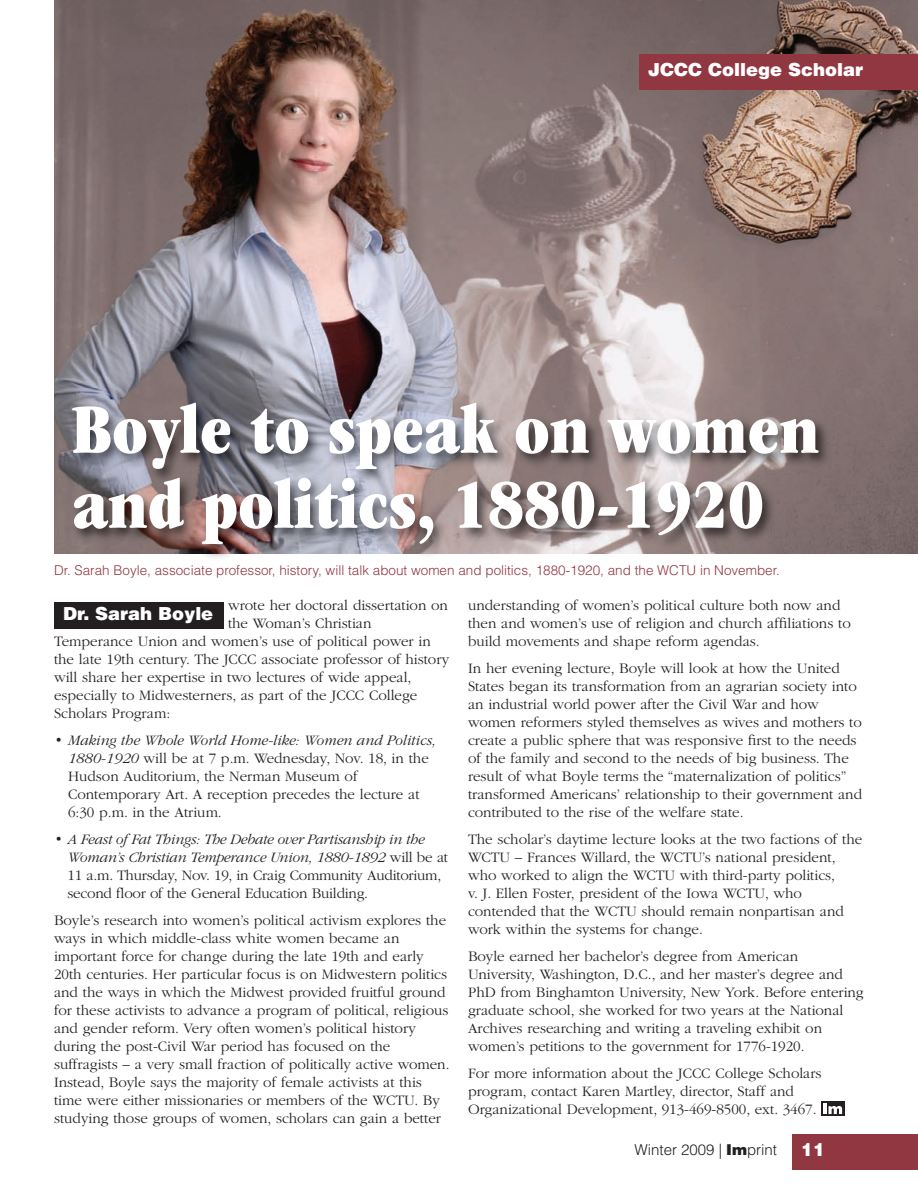
<style>
.page{position:relative;width:918px;height:1188px;background:#fff}
.page>*{position:absolute;margin:0;border:0;box-sizing:border-box;transform-origin:0 0}
.t1{font:72px/75px "ITC Garamond Std Ult Cond";color:#fff}
.t2{font:900 18px "Helvetica LT Std";color:#fff}
.t3{font:300 15px/18px "ITC Garamond Std";color:#231f20}
.t4{font:300 15px "Helvetica LT Std";color:#231f20}
.t5{font:300 13.5px "Helvetica LT Std";color:#913742}
.s1{font-style:italic}
.s2{font-weight:900}
</style>
<div class="page">
<img style="left:54px;top:0;width:864px;height:553px">
<img style="left:54px;top:389px;width:860px;height:169px">
<svg style="left:844px;top:1101px;width:1px;height:15px"></svg>
<svg style="left:821px;top:1101px;width:23px;height:15px"></svg>
<hr style="left:823px;top:1103px;width:4px;height:11px;background:#fff">
<svg style="left:829px;top:1106px;width:13px;height:8px"></svg>
<div style="left:792px;top:1134px;width:126px;height:36px;background:#913742"></div>
<div style="left:54px;top:602px;width:170px;height:27px;background:#231f20"></div>
<div style="left:639px;top:54px;width:279px;height:36px;background:#913742"></div>
<p class="t2" style="left:648px;top:63px;width:217px">JCCC College Scholar</p>
<h1 class="t1" style="left:72px;top:398px;width:749px">Boyle to speak on women and politics, 1880-1920</h1>
<p class="t5" style="left:54px;top:565px;width:727px">Dr. Sarah Boyle, associate professor, history, will talk about women and politics, 1880-1920, and the WCTU in November.</p>
<p class="t3" style="left:228px;top:597px;width:222px">wrote her doctoral dissertation on</p>
<p class="t3" style="left:228px;top:615px;width:145px">the Woman’s Christian</p>
<p class="t3" style="left:54px;top:633px;width:378px">Temperance Union and women’s use of political power in</p>
<p class="t3" style="left:54px;top:651px;width:397px">the late 19th century. The JCCC associate professor of history</p>
<p class="t3" style="left:54px;top:669px;width:359px">will share her expertise in two lectures of wide appeal,</p>
<p class="t3" style="left:54px;top:687px;width:365px">especially to Midwesterners, as part of the JCCC College</p>
<p class="t3" style="left:54px;top:705px;width:118px">Scholars Program:</p>
<p class="t3" style="left:68px;top:732px;width:370px;text-indent:-14px">• <span class="s1">Making the Whole World Home-like: Women and Politics, 1880-1920</span> will be at 7 p.m. Wednesday, Nov. 18, in the Hudson Auditorium, the Nerman Museum of Contemporary Art. A reception precedes the lecture at 6:30 p.m. in the Atrium.</p>
<p class="t3" style="left:67px;top:831px;width:382px;text-indent:-13px">• <span class="s1">A Feast of Fat Things: The Debate over Partisanship in the Woman’s Christian Temperance Union, 1880-1892</span> will be at 11 a.m. Thursday, Nov. 19, in Craig Community Auditorium, second floor of the General Education Building.</p>
<p class="t3" style="left:54px;top:912px;width:397px">Boyle’s research into women’s political activism explores the ways in which middle-class white women became an important force for change during the late 19th and early 20th centuries. Her particular focus is on Midwestern politics and the ways in which the Midwest provided fruitful ground for these activists to advance a program of political, religious and gender reform. Very often women’s political history during the post-Civil War period has focused on the suffragists – a very small fraction of politically active women.<br>Instead, Boyle says the majority of female activists at this time were either missionaries or members of the WCTU. By studying those groups of women, scholars can gain a better</p>
<p class="t2" style="left:63px;top:607px;width:152px">Dr. Sarah Boyle</p>
<p class="t3" style="left:468px;top:597px;width:384px">understanding of women’s political culture both now and then and women’s use of religion and church affiliations to build movements and shape reform agendas.</p>
<p class="t3" style="left:468px;top:660px;width:396px">In her evening lecture, Boyle will look at how the United States began its transformation from an agrarian society into an industrial world power after the Civil War and how women reformers styled themselves as wives and mothers to create a public sphere that was responsive first to the needs of the family and second to the needs of big business. The result of what Boyle terms the “maternalization of politics” transformed Americans’ relationship to their government and contributed to the rise of the welfare state.</p>
<p class="t3" style="left:468px;top:831px;width:396px">The scholar’s daytime lecture looks at the two factions of the WCTU – Frances Willard, the WCTU’s national president, who worked to align the WCTU with third-party politics,<br>v. J. Ellen Foster, president of the Iowa WCTU, who contended that the WCTU should remain nonpartisan and work within the systems for change.</p>
<p class="t3" style="left:468px;top:948px;width:397px">Boyle earned her bachelor’s degree from American University, Washington, D.C., and her master’s degree and PhD from Binghamton University, New York. Before entering graduate school, she worked for two years at the National Archives researching and writing a traveling exhibit on women’s petitions to the government for 1776-1920.</p>
<p class="t3" style="left:468px;top:1065px;width:355px">For more information about the JCCC College Scholars program, contact Karen Martley, director, Staff and<br>Organizational Development, 913-469-8500, ext. 3467.</p>
<p class="t2" style="left:801px;top:1143px;width:26px">11</p>
<p class="t4" style="left:635px;top:1144px;width:144px">Winter 2009 | <span class="s2">Im</span>print</p>
</div>
